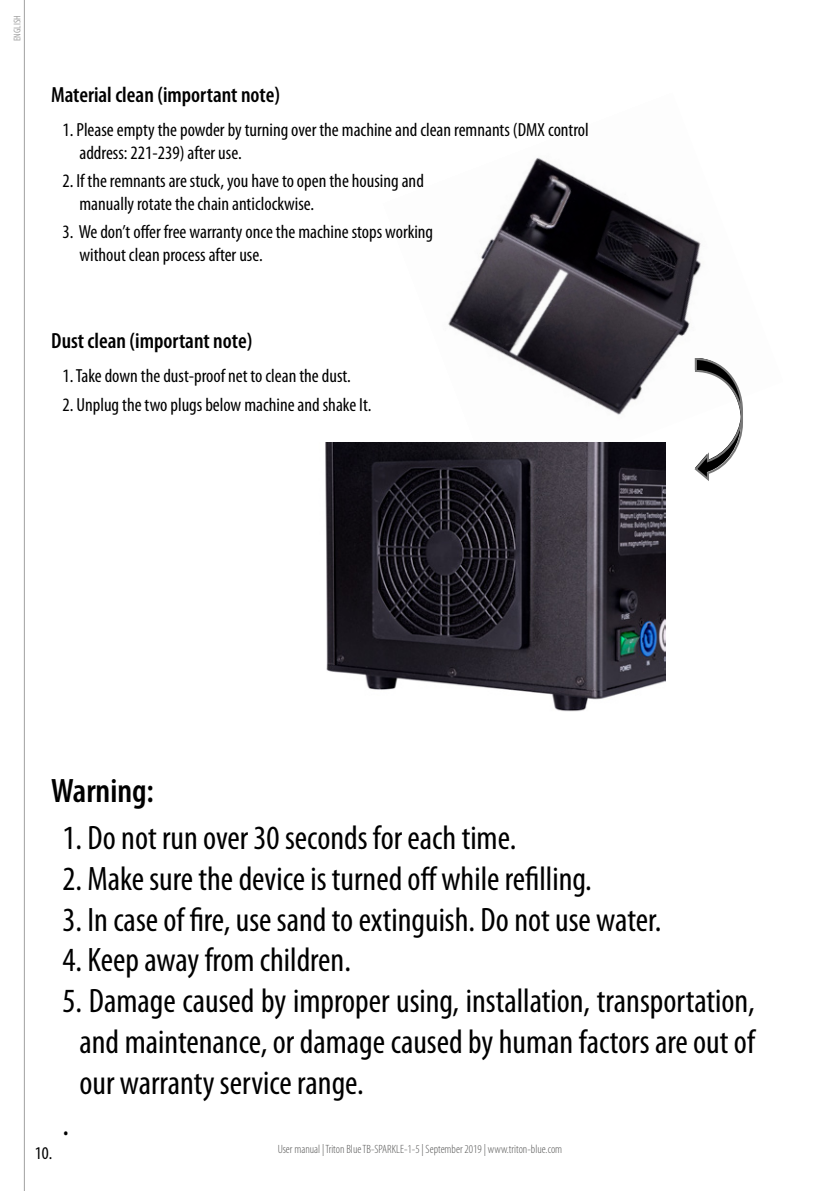
<style>
.page{position:relative;width:840px;height:1191px;background:#fff}
.page>*{position:absolute;margin:0;border:0;box-sizing:border-box;transform-origin:0 0}
.t1{font:condensed 34px "Myriad Pro";color:#000}
.t2{font:600 condensed 34px "Myriad Pro";color:#000}
.t3{font:600 condensed 22px "Myriad Pro";color:#000}
.t4{font:condensed 19px/22.8px "Myriad Pro";color:#000}
.t5{font:condensed 18px "Myriad Pro";color:#000}
.t6{font:300 condensed 12px "Myriad Pro";color:#575756}
.t7{font:condensed 9.8px "Myriad Pro";color:#a1a1a1}
</style>
<div class="page">
<hr style="left:24px;top:0;width:1px;height:1191px;background:#a1a1a1">
<img style="left:448px;top:157px;width:253px;height:336px">
<svg style="left:692px;top:357px;width:51px;height:126px"></svg>
<img style="left:325px;top:442px;width:340px;height:270px">
<p class="t7" style="left:12px;top:41px;width:27px;rotate:-90deg">english</p>
<p class="t3" style="left:51px;top:82px;width:230px">Material clean (important note)</p>
<p class="t4" style="left:79px;top:118px;width:510px;text-indent:-17px">1. Please empty the powder by turning over the machine and clean remnants (DMX control address: 221-239) after use.</p>
<p class="t4" style="left:79px;top:170px;width:346px;text-indent:-17px">2. If the remnants are stuck, you have to open the housing and manually rotate the chain anticlockwise.</p>
<p class="t4" style="left:79px;top:221px;width:355px;text-indent:-17px">3. We don’t offer free warranty once the machine stops working without clean process after use.</p>
<p class="t3" style="left:51px;top:329px;width:203px">Dust clean (important note)</p>
<p class="t4" style="left:62px;top:365px;width:290px">1. Take down the dust-proof net to clean the dust.</p>
<p class="t4" style="left:62px;top:393px;width:310px">2. Unplug the two plugs below machine and shake It.</p>
<h1 class="t2" style="left:51px;top:772px;width:104px">Warning:</h1>
<h1 class="t1" style="left:62px;top:819px;width:455px">1. Do not run over 30 seconds for each time.</h1>
<h1 class="t1" style="left:62px;top:860px;width:530px">2. Make sure the device is turned off while refilling.</h1>
<h1 class="t1" style="left:62px;top:901px;width:600px">3. In case of fire, use sand to extinguish. Do not use water.</h1>
<h1 class="t1" style="left:62px;top:941px;width:290px">4. Keep away from children.</h1>
<h1 class="t1" style="left:62px;top:982px;width:693px">5. Damage caused by improper using, installation, transportation,</h1>
<h1 class="t1" style="left:79px;top:1023px;width:676px">and maintenance, or damage caused by human factors are out of</h1>
<h1 class="t1" style="left:79px;top:1064px;width:286px">our warranty service range.</h1>
<h1 class="t1" style="left:62px;top:1105px;width:8px">.</h1>
<p class="t5" style="left:35px;top:1143px;width:19px">10.</p>
<p class="t6" style="left:277px;top:1142px;width:286px">User manual | Triton Blue TB-SPARKLE-1-5 | September 2019 | www.triton-blue.com</p>
</div>
